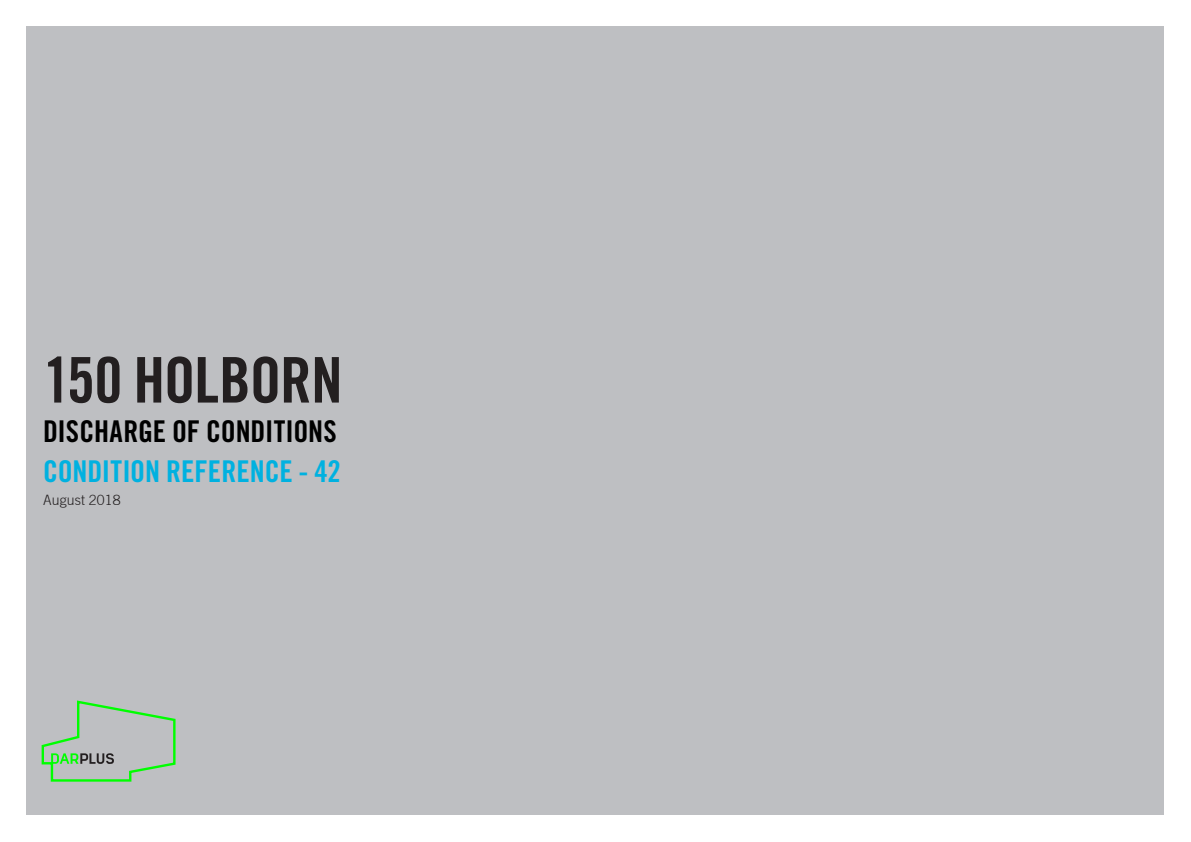
<style>
.page{position:relative;width:1191px;height:842px;background:#fff}
.page>*{position:absolute;margin:0;border:0;box-sizing:border-box;transform-origin:0 0}
._01_Title{font:63px "Trade Gothic LT Std Bd Cn 20";letter-spacing:-.015em;color:#231f20}
._02_Notes{font:30px "Trade Gothic LT Std Bd Cn 20";letter-spacing:-.005em;color:#000}
._02_Notes-2{font:30px "Trade Gothic LT Std Bd Cn 20";letter-spacing:-.005em;color:#00b1e0}
._02_Notes-3{font:300 14px "Trade Gothic";letter-spacing:.01em;color:#231f20}
</style>
<div class="page">
<div style="left:27px;top:26px;width:1137px;height:789px;background:#bebfc2"></div>
<svg style="left:41px;top:700px;width:135px;height:82px"></svg>
<p class="_01_Title" style="left:43px;top:342px;width:301px">150 HOLBORN</p>
<p class="_02_Notes" style="left:43px;top:413px;width:295px">DISCHARGE OF CONDITIONS</p>
<p class="_02_Notes-2" style="left:43px;top:453px;width:299px">CONDITION REFERENCE - 42</p>
<p class="_02_Notes-3" style="left:43px;top:491px;width:79px">August 2018</p>
</div>
